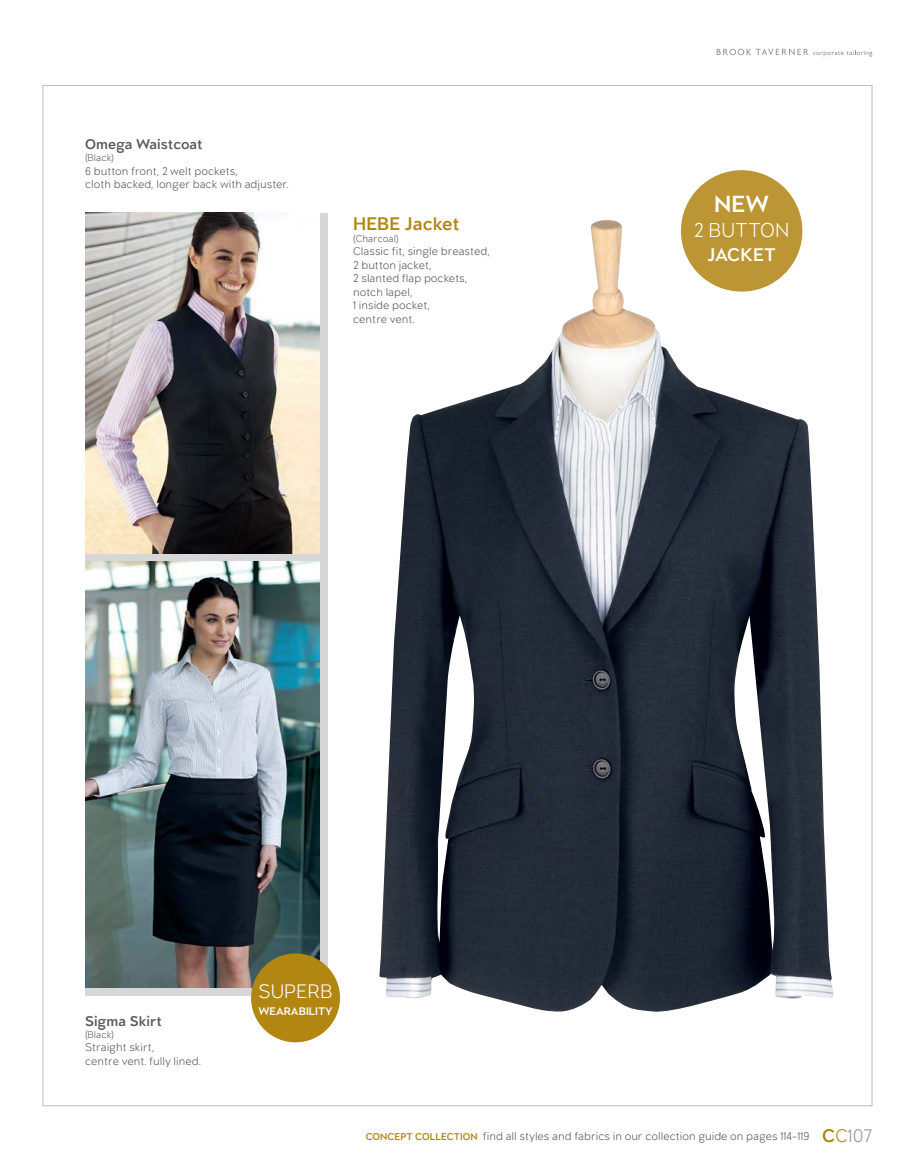
<style>
.page{position:relative;width:915px;height:1170px;background:#fff}
.page>*{position:absolute;margin:0;border:0;box-sizing:border-box;transform-origin:0 0}
.t1{font:500 24.9px "Littera Plain";color:#fff}
.t2{font:300 21.45px "Littera Plain";color:#fff}
.t3{font:300 20.85px "Littera Plain";color:#fff}
.t4{font:500 19.65px "Littera Plain";color:#fff}
.t5{font:500 19.5px "Littera Plain";color:#b18611}
.t6{font:500 15px "Littera Plain";color:#58595b}
.t7{font:300 12px/13.5px "Littera Plain";color:#58595b}
.t8{font:500 11.7px "Littera Plain";color:#fff}
.t9{font:300 10.5px "Littera Plain";color:#58595b}
.s1{font-weight:500;font-size:10.5px;color:#b18611}
.s2{font-weight:500;font-size:19.5px;color:#b18611}
.s3{font-size:19.5px;color:#b18611}
.s4{font-size:19.5px;color:#939598}
</style>
<div class="page">
<img style="left:379px;top:220px;width:454px;height:792px">
<svg style="left:716px;top:49px;width:156px;height:8px"></svg>
<svg style="left:85px;top:213px;width:242px;height:782px;background:#c3c7c7"></svg>
<img style="left:85px;top:561px;width:234px;height:425px">
<img style="left:85px;top:213px;width:234px;height:340px">
<div style="left:251px;top:953px;width:89px;height:89px;background:#b18611;border-radius:50%"></div>
<svg style="left:680px;top:170px;width:122px;height:121px"></svg>
<p class="t6" style="left:85px;top:135px;width:119px">Omega Waistcoat</p>
<p class="t9" style="left:85px;top:154px;width:31px">(Black)</p>
<p class="t7" style="left:85px;top:165px;width:205px">6 button front, 2 welt pockets,<br>cloth backed, longer back with adjuster.</p>
<h3 class="t5" style="left:353px;top:212px;width:108px">HEBE Jacket</h3>
<p class="t9" style="left:353px;top:235px;width:47px">(Charcoal)</p>
<p class="t7" style="left:353px;top:246px;width:138px">Classic fit, single breasted,<br>2 button jacket,<br>2 slanted flap pockets, notch lapel,<br>1 inside pocket,<br>centre vent.</p>
<h1 class="t1" style="left:714px;top:189px;width:56px">NEW</h1>
<h2 class="t2" style="left:693px;top:223px;width:97px">2 BUTTON</h2>
<h3 class="t4" style="left:707px;top:242px;width:70px">JACKET</h3>
<p class="t6" style="left:85px;top:1011px;width:78px">Sigma Skirt</p>
<p class="t9" style="left:85px;top:1030px;width:31px">(Black)</p>
<p class="t7" style="left:85px;top:1041px;width:117px">Straight skirt,<br>centre vent. fully lined.</p>
<h3 class="t3" style="left:258px;top:984px;width:76px">SUPERB</h3>
<p class="t8" style="left:258px;top:1003px;width:76px">WEARABILITY</p>
<p class="t7" style="left:365px;top:1130px;width:508px"><span class="s1">CONCEPT COLLECTION</span> find all styles and fabrics in our collection guide on pages 114-119 <span class="s2">C</span><span class="s3">C</span><span class="s4">107</span></p>
</div>
